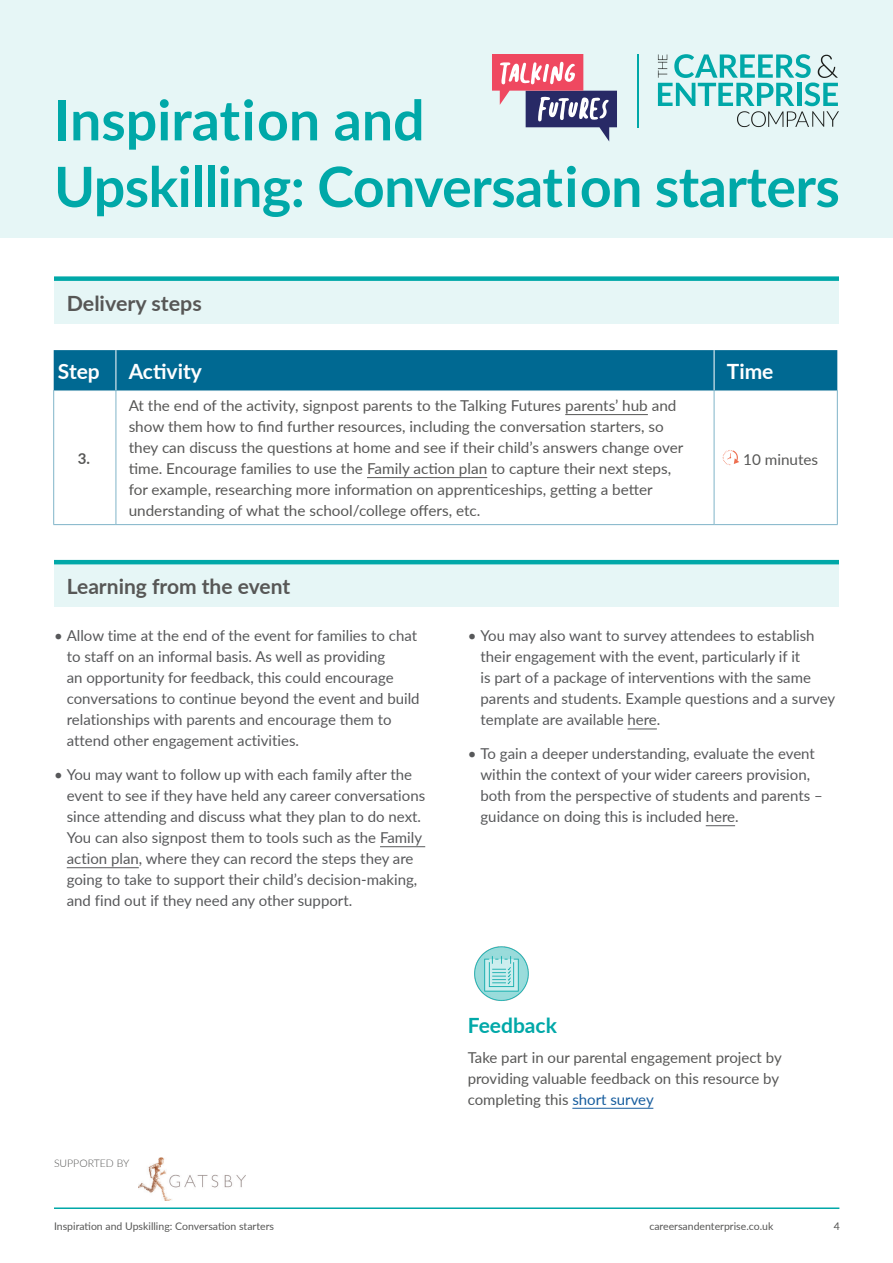
<style>
.page{position:relative;width:893px;height:1263px;background:#fff}
.page>*{position:absolute;margin:0;border:0;box-sizing:border-box;transform-origin:0 0}
.t1{font:700 55.5px/66.6px "Lato";letter-spacing:-.01em;color:#00a8a8}
.Heading{font:700 21px "Lato";color:#575756}
.Heading_white{font:700 21px "Lato";color:#fff}
.Body_grey{font:700 21px "Lato";color:#00a8a8}
.t2{font:15px/21px "Lato";color:#57585a}
.Body_Text{font:15px/21px "Lato";color:#575756}
.Body_grey-2{font:15px/21px "Lato";color:#575756}
.Body_Text-2{font:700 15px "Lato";color:#575756}
.t3{font:10.5px "Lato";color:#575756}
.t4{font:300 10.5px "Lato";color:#575756}
.s1{color:#175d9e}
</style>
<div class="page">
<div style="left:0;top:0;width:893px;height:237px;background:#e6f6f6"></div>
<hr style="left:637px;top:54px;width:2px;height:73px;background:#00a8a8">
<svg style="left:658px;top:54px;width:181px;height:73px"></svg>
<hr style="left:54px;top:1207px;width:785px;height:2px;background:#00a8a8">
<img style="left:139px;top:1157px;width:107px;height:43px">
<svg style="left:492px;top:54px;width:125px;height:88px"></svg>
<hr style="left:380px;top:846px;width:45px;height:1px;background:#57585a">
<hr style="left:67px;top:867px;width:72px;height:1px;background:#57585a">
<hr style="left:627px;top:729px;width:30px;height:1px;background:#57585a">
<svg style="left:706px;top:825px;width:29px;height:1px"></svg>
<div style="left:54px;top:350px;width:783px;height:40px;background:#006992"></div>
<hr style="left:116px;top:350px;width:1px;height:40px;background:#fff">
<hr style="left:714px;top:350px;width:1px;height:40px;background:#fff">
<hr style="left:53px;top:390px;width:63px;height:1px;background:#80b4c8">
<hr style="left:53px;top:391px;width:1px;height:133px;background:#80b4c8">
<hr style="left:116px;top:390px;width:598px;height:1px;background:#80b4c8">
<hr style="left:116px;top:391px;width:1px;height:133px;background:#80b4c8">
<hr style="left:714px;top:390px;width:124px;height:1px;background:#80b4c8">
<hr style="left:714px;top:391px;width:1px;height:133px;background:#80b4c8">
<hr style="left:837px;top:391px;width:1px;height:133px;background:#80b4c8">
<hr style="left:53px;top:524px;width:63px;height:1px;background:#80b4c8">
<hr style="left:116px;top:524px;width:598px;height:1px;background:#80b4c8">
<hr style="left:714px;top:524px;width:124px;height:1px;background:#80b4c8">
<hr style="left:565px;top:414px;width:83px;height:1px;background:#575756">
<hr style="left:367px;top:477px;width:120px;height:1px;background:#575756">
<svg style="left:723px;top:450px;width:16px;height:15px"></svg>
<div style="left:54px;top:281px;width:785px;height:42px;background:#e6f6f6"></div>
<div style="left:54px;top:276px;width:785px;height:5px;background:#00a8a8"></div>
<div style="left:54px;top:564px;width:785px;height:43px;background:#e6f6f6"></div>
<hr style="left:54px;top:560px;width:785px;height:4px;background:#00a8a8">
<img style="left:474px;top:946px;width:55px;height:55px">
<hr style="left:572px;top:1108px;width:81px;height:1px;background:#175d9e">
<h1 class="t1" style="left:54px;top:84px;width:787px">Inspiration and<br>Upskilling: Conversation starters</h1>
<p class="Heading" style="left:67px;top:287px;width:136px">Delivery steps</p>
<p class="Heading_white" style="left:58px;top:356px;width:43px">Step</p>
<p class="Heading_white" style="left:129px;top:356px;width:75px">Activity</p>
<p class="Heading_white" style="left:727px;top:356px;width:48px">Time</p>
<p class="Body_Text-2" style="left:78px;top:447px;width:14px">3.</p>
<p class="Body_Text" style="left:129px;top:394px;width:556px">At the end of the activity, signpost parents to the Talking Futures parents’ hub and show them how to find further resources, including the conversation starters, so they can discuss the questions at home and see if their child’s answers change over time. Encourage families to use the Family action plan to capture their next steps, for example, researching more information on apprenticeships, getting a better understanding of what the school/college offers, etc.</p>
<p class="Heading" style="left:67px;top:571px;width:225px">Learning from the event</p>
<p class="Body_Text" style="left:743px;top:449px;width:77px">10 minutes</p>
<p class="t2" style="left:67px;top:625px;width:354px;text-indent:-13px">• Allow time at the end of the event for families to chat to staff on an informal basis. As well as providing<br>an opportunity for feedback, this could encourage conversations to continue beyond the event and build relationships with parents and encourage them to attend other engagement activities.</p>
<p class="t2" style="left:67px;top:764px;width:360px;text-indent:-13px">• You may want to follow up with each family after the event to see if they have held any career conversations since attending and discuss what they plan to do next.<br>You can also signpost them to tools such as the Family action plan, where they can record the steps they are going to take to support their child’s decision-making, and find out if they need any other support.</p>
<p class="t2" style="left:480px;top:625px;width:356px;text-indent:-13px">• You may also want to survey attendees to establish their engagement with the event, particularly if it<br>is part of a package of interventions with the same parents and students. Example questions and a survey template are available here.</p>
<p class="t2" style="left:480px;top:743px;width:344px;text-indent:-13px">• To gain a deeper understanding, evaluate the event within the context of your wider careers provision, both from the perspective of students and parents – guidance on doing this is included here.</p>
<p class="t4" style="left:54px;top:1156px;width:77px">SUPPORTED BY</p>
<p class="Body_grey" style="left:468px;top:1010px;width:91px">Feedback</p>
<p class="Body_grey-2" style="left:468px;top:1046px;width:315px">Take part in our parental engagement project by providing valuable feedback on this resource by completing this <span class="s1">short survey</span></p>
<p class="t3" style="left:54px;top:1218px;width:221px">Inspiration and Upskilling: Conversation starters</p>
<p class="t3" style="left:649px;top:1218px;width:125px">careersandenterprise.co.uk</p>
<p class="t3" style="left:834px;top:1218px;width:8px">4</p>
</div>
